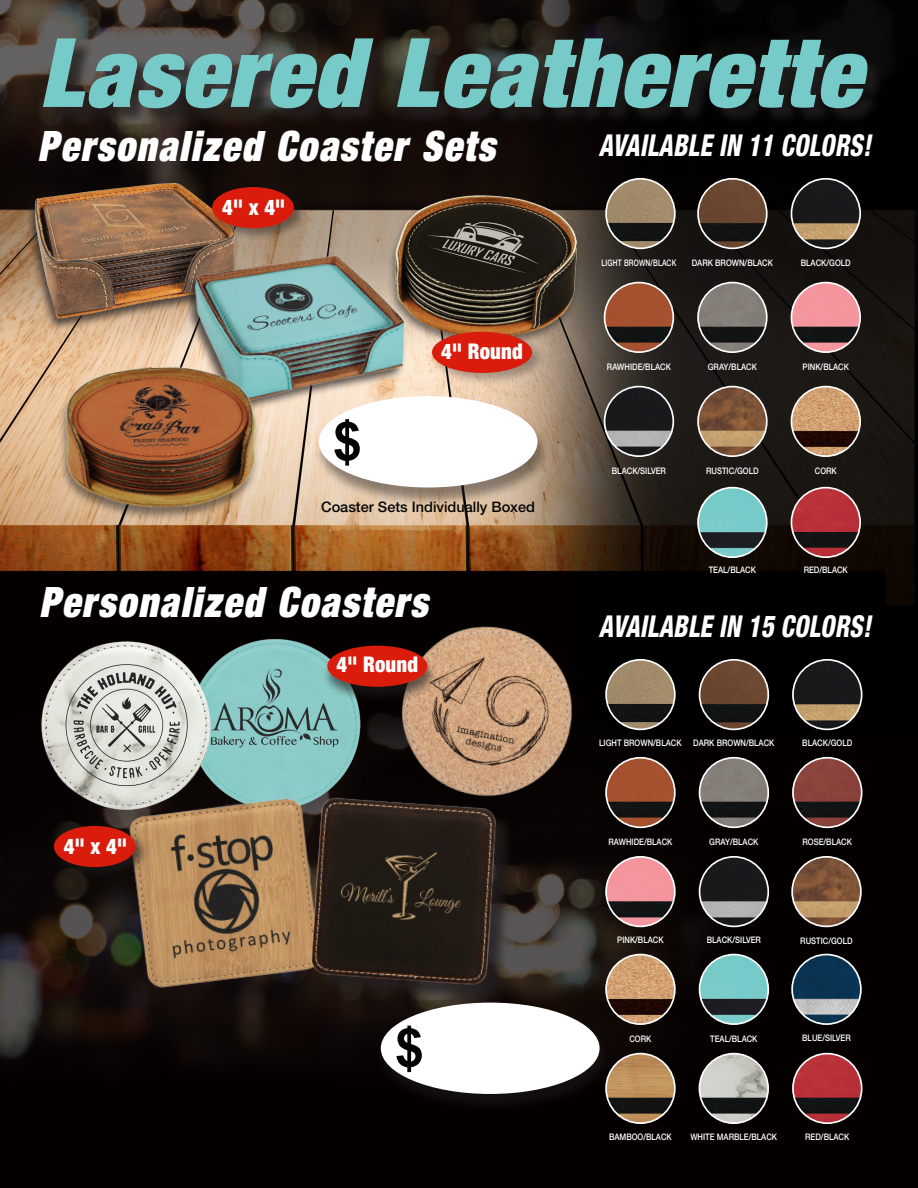
<style>
.page{position:relative;width:918px;height:1188px;background:#fff}
.page>*{position:absolute;margin:0;border:0;box-sizing:border-box;transform-origin:0 0}
.t1{font:italic 900 condensed 96px "Helvetica Neue LT Std";letter-spacing:.025em;color:#76cbc9}
.t2{font:700 53.25px "Arial";color:#040503}
.t3{font:italic 900 condensed 42px "Helvetica Neue LT Std";letter-spacing:.05em;color:#fff;scale:.9 1}
.t4{font:italic 800 condensed 30.15px "Helvetica Neue LT Std";letter-spacing:.01em;color:#fff;scale:.82 1}
.t5{font:900 condensed 21.6px "Helvetica Neue LT Std";letter-spacing:.01em;color:#fff;scale:.95 1}
.t6{font:500 14.55px "Helvetica Neue LT Std";color:#040503}
.t7{font:500 9px "Helvetica Neue LT Std";color:#fff;scale:.85 1}
.t8{font:500 9px "Helvetica Neue LT Std";letter-spacing:.02em;color:#fff;scale:.75 1}
</style>
<div class="page">
<img style="left:0;top:0;width:918px;height:1188px">
<img style="left:189px;top:638px;width:172px;height:157px">
<img style="left:41px;top:640px;width:171px;height:170px">
<img style="left:700px;top:660px;width:68px;height:69px;border-radius:35px">
<div style="left:699px;top:659px;width:70px;height:71px;border:2px solid #fff;border-radius:50%"></div>
<img style="left:700px;top:758px;width:68px;height:69px;border-radius:35px">
<div style="left:699px;top:757px;width:70px;height:71px;border:2px solid #fff;border-radius:50%"></div>
<img style="left:606px;top:857px;width:69px;height:69px;border-radius:35px">
<div style="left:605px;top:856px;width:71px;height:71px;border:2px solid #fff;border-radius:50%"></div>
<img style="left:606px;top:955px;width:69px;height:69px;border-radius:35px">
<div style="left:605px;top:954px;width:71px;height:71px;border:2px solid #fff;border-radius:50%"></div>
<img style="left:606px;top:1054px;width:69px;height:69px;border-radius:35px">
<div style="left:605px;top:1053px;width:71px;height:71px;border:2px solid #fff;border-radius:50%"></div>
<img style="left:606px;top:660px;width:69px;height:69px;border-radius:35px">
<div style="left:605px;top:659px;width:71px;height:71px;border:2px solid #fff;border-radius:50%"></div>
<img style="left:606px;top:758px;width:69px;height:69px;border-radius:35px">
<div style="left:605px;top:757px;width:71px;height:71px;border:2px solid #fff;border-radius:50%"></div>
<img style="left:792px;top:857px;width:69px;height:69px;border-radius:35px">
<div style="left:791px;top:856px;width:71px;height:71px;border:2px solid #fff;border-radius:50%"></div>
<img style="left:792px;top:955px;width:69px;height:69px;border-radius:35px">
<div style="left:791px;top:954px;width:71px;height:71px;border:2px solid #fff;border-radius:50%"></div>
<img style="left:793px;top:660px;width:69px;height:69px;border-radius:35px">
<div style="left:792px;top:659px;width:71px;height:71px;border:2px solid #fff;border-radius:50%"></div>
<img style="left:700px;top:857px;width:68px;height:69px;border-radius:35px">
<div style="left:699px;top:856px;width:70px;height:71px;border:2px solid #fff;border-radius:50%"></div>
<img style="left:700px;top:955px;width:68px;height:69px;border-radius:35px">
<div style="left:699px;top:954px;width:70px;height:71px;border:2px solid #fff;border-radius:50%"></div>
<img style="left:793px;top:1054px;width:69px;height:69px;border-radius:35px">
<div style="left:792px;top:1053px;width:71px;height:71px;border:2px solid #fff;border-radius:50%"></div>
<div style="left:387px;top:195px;width:195px;height:156px;background:#231f20;opacity:.61"></div>
<img style="left:396px;top:196px;width:180px;height:141px">
<div style="left:26px;top:182px;width:215px;height:150px;background:#231f20;opacity:.75"></div>
<img style="left:30px;top:178px;width:214px;height:148px">
<div style="left:314px;top:398px;width:236px;height:109px;background:#231f20;opacity:.48"></div>
<div style="left:319px;top:396px;width:219px;height:92px;background:#fff;border-radius:50%"></div>
<div style="left:430px;top:329px;width:116px;height:58px;background:#231f20;opacity:.35"></div>
<div style="left:432px;top:332px;width:100px;height:41px;background:#d91c0b;border-radius:50%"></div>
<img style="left:606px;top:179px;width:69px;height:69px;border-radius:35px">
<div style="left:605px;top:178px;width:71px;height:71px;border:2px solid #fff;border-radius:50%"></div>
<img style="left:698px;top:179px;width:69px;height:69px;border-radius:35px">
<div style="left:697px;top:178px;width:71px;height:71px;border:2px solid #fff;border-radius:50%"></div>
<img style="left:791px;top:179px;width:69px;height:69px;border-radius:35px">
<div style="left:791px;top:178px;width:70px;height:71px;border:2px solid #fff;border-radius:50%"></div>
<img style="left:605px;top:283px;width:68px;height:69px;border-radius:35px">
<div style="left:604px;top:282px;width:70px;height:71px;border:2px solid #fff;border-radius:50%"></div>
<img style="left:698px;top:283px;width:69px;height:69px;border-radius:35px">
<div style="left:697px;top:282px;width:71px;height:71px;border:2px solid #fff;border-radius:50%"></div>
<img style="left:791px;top:283px;width:69px;height:69px;border-radius:35px">
<div style="left:791px;top:282px;width:70px;height:71px;border:2px solid #fff;border-radius:50%"></div>
<img style="left:605px;top:387px;width:68px;height:69px;border-radius:35px">
<div style="left:604px;top:386px;width:70px;height:71px;border:2px solid #fff;border-radius:50%"></div>
<img style="left:698px;top:387px;width:69px;height:69px;border-radius:35px">
<div style="left:697px;top:386px;width:71px;height:71px;border:2px solid #fff;border-radius:50%"></div>
<img style="left:791px;top:387px;width:69px;height:69px;border-radius:35px">
<div style="left:791px;top:386px;width:70px;height:71px;border:2px solid #fff;border-radius:50%"></div>
<img style="left:791px;top:488px;width:69px;height:69px;border-radius:35px">
<div style="left:791px;top:487px;width:70px;height:71px;border:2px solid #fff;border-radius:50%"></div>
<div style="left:210px;top:185px;width:97px;height:57px;background:#231f20;opacity:.48"></div>
<div style="left:212px;top:187px;width:82px;height:41px;background:#d91c0b;border-radius:50%"></div>
<div style="left:184px;top:255px;width:223px;height:160px;background:#231f20;opacity:.75"></div>
<img style="left:192px;top:252px;width:218px;height:153px">
<div style="left:57px;top:366px;width:204px;height:155px;background:#231f20;opacity:.54"></div>
<img style="left:65px;top:365px;width:192px;height:146px">
<div style="left:376px;top:1004px;width:237px;height:110px;background:#0c0705"></div>
<div style="left:381px;top:1003px;width:219px;height:91px;background:#fff;border-radius:50%"></div>
<img style="left:382px;top:608px;width:209px;height:209px">
<div style="left:322px;top:646px;width:116px;height:58px;background:#231f20;opacity:.59"></div>
<div style="left:327px;top:646px;width:100px;height:41px;background:#d91c0b;border-radius:50%"></div>
<img style="left:793px;top:758px;width:69px;height:69px;border-radius:35px">
<div style="left:792px;top:757px;width:71px;height:71px;border:2px solid #fff;border-radius:50%"></div>
<div style="left:46px;top:41px;width:840px;height:85px;background:#231f20;opacity:.75"></div>
<img style="left:698px;top:488px;width:69px;height:69px;border-radius:35px">
<div style="left:697px;top:487px;width:71px;height:71px;border:2px solid #fff;border-radius:50%"></div>
<img style="left:699px;top:1054px;width:69px;height:69px;border-radius:35px">
<div style="left:699px;top:1053px;width:70px;height:71px;border:2px solid #fff;border-radius:50%"></div>
<img style="left:127px;top:795px;width:188px;height:195px">
<div style="left:315px;top:801px;width:199px;height:202px;background:#231f20;opacity:.75"></div>
<img style="left:307px;top:795px;width:194px;height:194px">
<div style="left:52px;top:824px;width:97px;height:57px;background:#231f20;opacity:.62"></div>
<div style="left:54px;top:826px;width:82px;height:41px;background:#d91c0b;border-radius:50%"></div>
<p class="t1" style="left:39px;top:11px;width:823px">Lasered Leatherette</p>
<p class="t3" style="left:38px;top:119px;width:510px">Personalized Coaster Sets</p>
<p class="t4" style="left:599px;top:127px;width:333px">AVAILABLE IN 11 COLORS!</p>
<p class="t5" style="left:222px;top:194px;width:68px">4" x 4"</p>
<p class="t2" style="left:333px;top:407px;width:31px">$</p>
<p class="t5" style="left:441px;top:338px;width:87px">4" Round</p>
<p class="t6" style="left:321px;top:499px;width:215px">Coaster Sets Individually Boxed</p>
<p class="t3" style="left:39px;top:575px;width:433px">Personalized Coasters</p>
<p class="t5" style="left:64px;top:833px;width:68px">4" x 4"</p>
<p class="t5" style="left:336px;top:651px;width:87px">4" Round</p>
<p class="t2" style="left:395px;top:1013px;width:31px">$</p>
<p class="t8" style="left:602px;top:257px;width:101px">LIGHT BROWN/BLACK</p>
<p class="t7" style="left:692px;top:257px;width:97px">DARK BROWN/BLACK</p>
<p class="t7" style="left:801px;top:257px;width:60px">BLACK/GOLD</p>
<p class="t7" style="left:607px;top:361px;width:77px">RAWHIDE/BLACK</p>
<p class="t7" style="left:708px;top:361px;width:59px">GRAY/BLACK</p>
<p class="t7" style="left:803px;top:361px;width:56px">PINK/BLACK</p>
<p class="t7" style="left:612px;top:465px;width:65px">BLACK/SILVER</p>
<p class="t7" style="left:706px;top:465px;width:63px">RUSTIC/GOLD</p>
<p class="t7" style="left:815px;top:465px;width:27px">CORK</p>
<p class="t7" style="left:709px;top:565px;width:57px">TEAL/BLACK</p>
<p class="t7" style="left:804px;top:565px;width:53px">RED/BLACK</p>
<p class="t4" style="left:599px;top:608px;width:333px">AVAILABLE IN 15 COLORS!</p>
<p class="t7" style="left:599px;top:738px;width:98px">LIGHT BROWN/BLACK</p>
<p class="t7" style="left:693px;top:738px;width:97px">DARK BROWN/BLACK</p>
<p class="t7" style="left:802px;top:738px;width:60px">BLACK/GOLD</p>
<p class="t7" style="left:608px;top:837px;width:77px">RAWHIDE/BLACK</p>
<p class="t7" style="left:709px;top:837px;width:59px">GRAY/BLACK</p>
<p class="t7" style="left:803px;top:837px;width:60px">ROSE/BLACK</p>
<p class="t7" style="left:617px;top:935px;width:56px">PINK/BLACK</p>
<p class="t7" style="left:629px;top:1033px;width:27px">CORK</p>
<p class="t7" style="left:707px;top:935px;width:65px">BLACK/SILVER</p>
<p class="t7" style="left:710px;top:1033px;width:57px">TEAL/BLACK</p>
<p class="t7" style="left:800px;top:935px;width:63px">RUSTIC/GOLD</p>
<p class="t7" style="left:802px;top:1032px;width:59px">BLUE/SILVER</p>
<p class="t7" style="left:609px;top:1131px;width:75px">BAMBOO/BLACK</p>
<p class="t7" style="left:690px;top:1132px;width:104px">WHITE MARBLE/BLACK</p>
<p class="t7" style="left:805px;top:1132px;width:53px">RED/BLACK</p>
</div>
